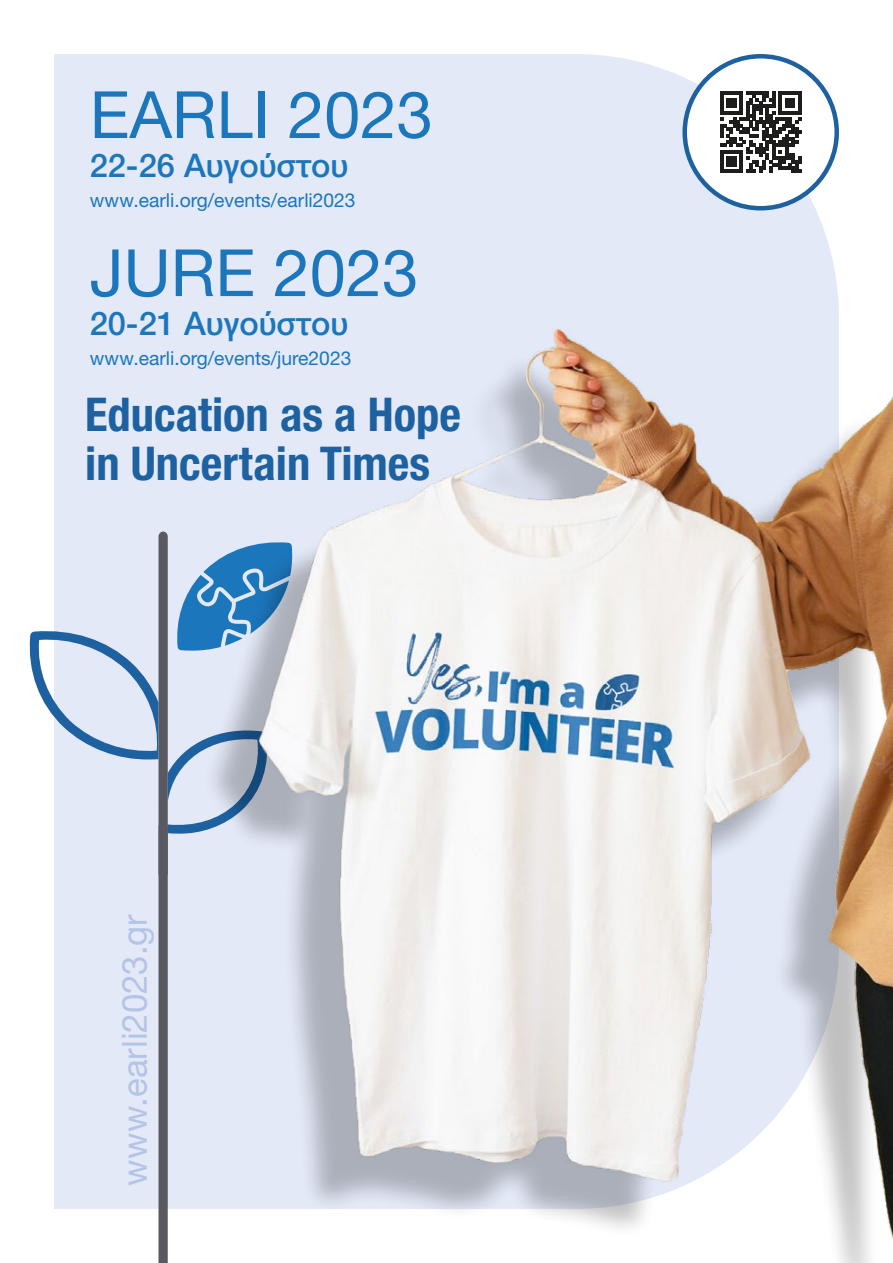
<style>
.page{position:relative;width:893px;height:1263px;background:#fff}
.page>*{position:absolute;margin:0;border:0;box-sizing:border-box;transform-origin:0 0}
.t1{font:65.25px "Helvetica Neue LTW1 G";color:#1c76bc}
.t2{font:700 condensed 46.65px "Helvetica Neue LTW1 G";color:#1d61a1}
.t3{font:34.8px "Helvetica Neue LTW1 G";color:#b4c4e6}
.t4{font:500 32.55px "Helvetica Neue LTW1 G";color:#1c76bc}
.t5{font:19.2px "Helvetica Neue LTW1 G";color:#1c76bc}
</style>
<div class="page">
<div style="left:54px;top:54px;width:785px;height:477px;background:#e3e9f7"></div>
<div style="left:685px;top:56px;width:152px;height:152px;background:#fff;border-radius:50%"></div>
<div style="left:682px;top:54px;width:157px;height:156px;border:4px solid #1d61a1;border-radius:50%"></div>
<svg style="left:720px;top:91px;width:81px;height:82px"></svg>
<svg style="left:29px;top:531px;width:173px;height:732px"></svg>
<div style="left:202px;top:353px;width:677px;height:910px;background:#000;opacity:.25"></div>
<img style="left:226px;top:250px;width:667px;height:1013px">
<p class="t1" style="left:90px;top:75px;width:345px">EARLI 2023</p>
<p class="t4" style="left:90px;top:146px;width:260px">22-26 Αυγούστου</p>
<p class="t5" style="left:90px;top:188px;width:267px">www.earli.org/events/earli2023</p>
<p class="t1" style="left:90px;top:233px;width:330px">JURE 2023</p>
<p class="t4" style="left:90px;top:304px;width:260px">20-21 Αυγούστου</p>
<p class="t5" style="left:90px;top:346px;width:263px">www.earli.org/events/jure2023</p>
<p class="t2" style="left:85px;top:386px;width:377px">Education as a Hope</p>
<p class="t2" style="left:85px;top:436px;width:346px">in Uncertain Times</p>
<p class="t3" style="left:113px;top:1185px;width:273px;rotate:-90deg">www.earli2023.gr</p>
</div>
